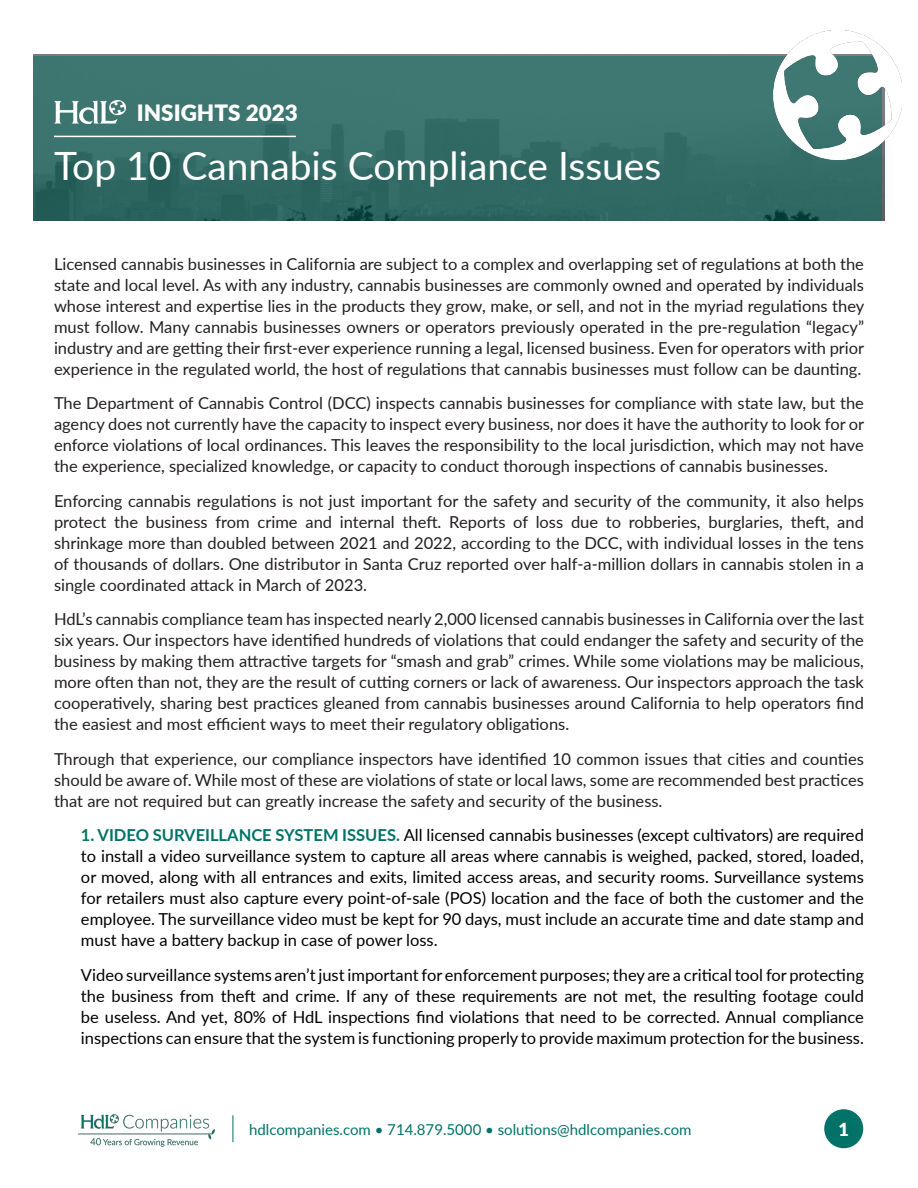
<style>
.page{position:relative;width:918px;height:1188px;background:#fff}
.page>*{position:absolute;margin:0;border:0;box-sizing:border-box;transform-origin:0 0}
.t1{font:39px "Lato";color:#fff}
.t2{font:900 22.5px "Lato";color:#fff}
.t3{font:900 18px "Lato";color:#fff}
.t4{font:16.5px/21px "Lato";color:#231f20;text-align:justify}
.t5{font:16.5px/21px "Lato";color:#000;text-align:justify}
.t6{font:15px "Lato";color:#007267}
.s1{font-weight:700;color:#007267}
</style>
<div class="page">
<div style="left:824px;top:1109px;width:39px;height:39px;background:#007267;border-radius:50%"></div>
<svg style="left:233px;top:1115px;width:1px;height:27px"></svg>
<img style="left:78px;top:1114px;width:137px;height:33px">
<div style="left:34px;top:56px;width:848px;height:164px;background:linear-gradient(to bottom,#437d77,#2b635e)"></div>
<img style="left:54px;top:100px;width:72px;height:24px">
<hr style="left:54px;top:136px;width:242px;height:1px;background:#fff">
<img style="left:773px;top:30px;width:129px;height:130px">
<h2 class="t2" style="left:137px;top:96px;width:163px">INSIGHTS 2023</h2>
<h1 class="t1" style="left:54px;top:138px;width:609px">Top 10 Cannabis Compliance Issues</h1>
<p class="t4" style="left:54px;top:253px;width:812px">Licensed cannabis businesses in California are subject to a complex and overlapping set of regulations at both the state and local level. As with any industry, cannabis businesses are commonly owned and operated by individuals whose interest and expertise lies in the products they grow, make, or sell, and not in the myriad regulations they must follow. Many cannabis businesses owners or operators previously operated in the pre-regulation “legacy” industry and are getting their first-ever experience running a legal, licensed business. Even for operators with prior experience in the regulated world, the host of regulations that cannabis businesses must follow can be daunting.</p>
<p class="t4" style="left:54px;top:392px;width:812px">The Department of Cannabis Control (DCC) inspects cannabis businesses for compliance with state law, but the agency does not currently have the capacity to inspect every business, nor does it have the authority to look for or enforce violations of local ordinances. This leaves the responsibility to the local jurisdiction, which may not have the experience, specialized knowledge, or capacity to conduct thorough inspections of cannabis businesses.</p>
<p class="t4" style="left:54px;top:490px;width:811px">Enforcing cannabis regulations is not just important for the safety and security of the community, it also helps protect the business from crime and internal theft. Reports of loss due to robberies, burglaries, theft, and shrinkage more than doubled between 2021 and 2022, according to the DCC, with individual losses in the tens of thousands of dollars. One distributor in Santa Cruz reported over half-a-million dollars in cannabis stolen in a single coordinated attack in March of 2023.</p>
<p class="t4" style="left:54px;top:608px;width:811px">HdL’s cannabis compliance team has inspected nearly 2,000 licensed cannabis businesses in California over the last six years. Our inspectors have identified hundreds of violations that could endanger the safety and security of the business by making them attractive targets for “smash and grab” crimes. While some violations may be malicious, more often than not, they are the result of cutting corners or lack of awareness. Our inspectors approach the task cooperatively, sharing best practices gleaned from cannabis businesses around California to help operators find the easiest and most efficient ways to meet their regulatory obligations.</p>
<p class="t4" style="left:54px;top:748px;width:811px">Through that experience, our compliance inspectors have identified 10 common issues that cities and counties should be aware of. While most of these are violations of state or local laws, some are recommended best practices that are not required but can greatly increase the safety and security of the business.</p>
<p class="t5" style="left:81px;top:824px;width:784px"><span class="s1">1. VIDEO SURVEILLANCE SYSTEM ISSUES.</span> All licensed cannabis businesses (except cultivators) are required to install a video surveillance system to capture all areas where cannabis is weighed, packed, stored, loaded, or moved, along with all entrances and exits, limited access areas, and security rooms. Surveillance systems for retailers must also capture every point-of-sale (POS) location and the face of both the customer and the employee. The surveillance video must be kept for 90 days, must include an accurate time and date stamp and must have a battery backup in case of power loss.</p>
<p class="t5" style="left:81px;top:964px;width:784px">Video surveillance systems aren’t just important for enforcement purposes; they are a critical tool for protecting the business from theft and crime. If any of these requirements are not met, the resulting footage could be useless. And yet, 80% of HdL inspections find violations that need to be corrected. Annual compliance inspections can ensure that the system is functioning properly to provide maximum protection for the business.</p>
<p class="t6" style="left:249px;top:1119px;width:444px">hdlcompanies.com • 714.879.5000 • solutions@hdlcompanies.com</p>
<p class="t3" style="left:839px;top:1116px;width:12px">1</p>
</div>
